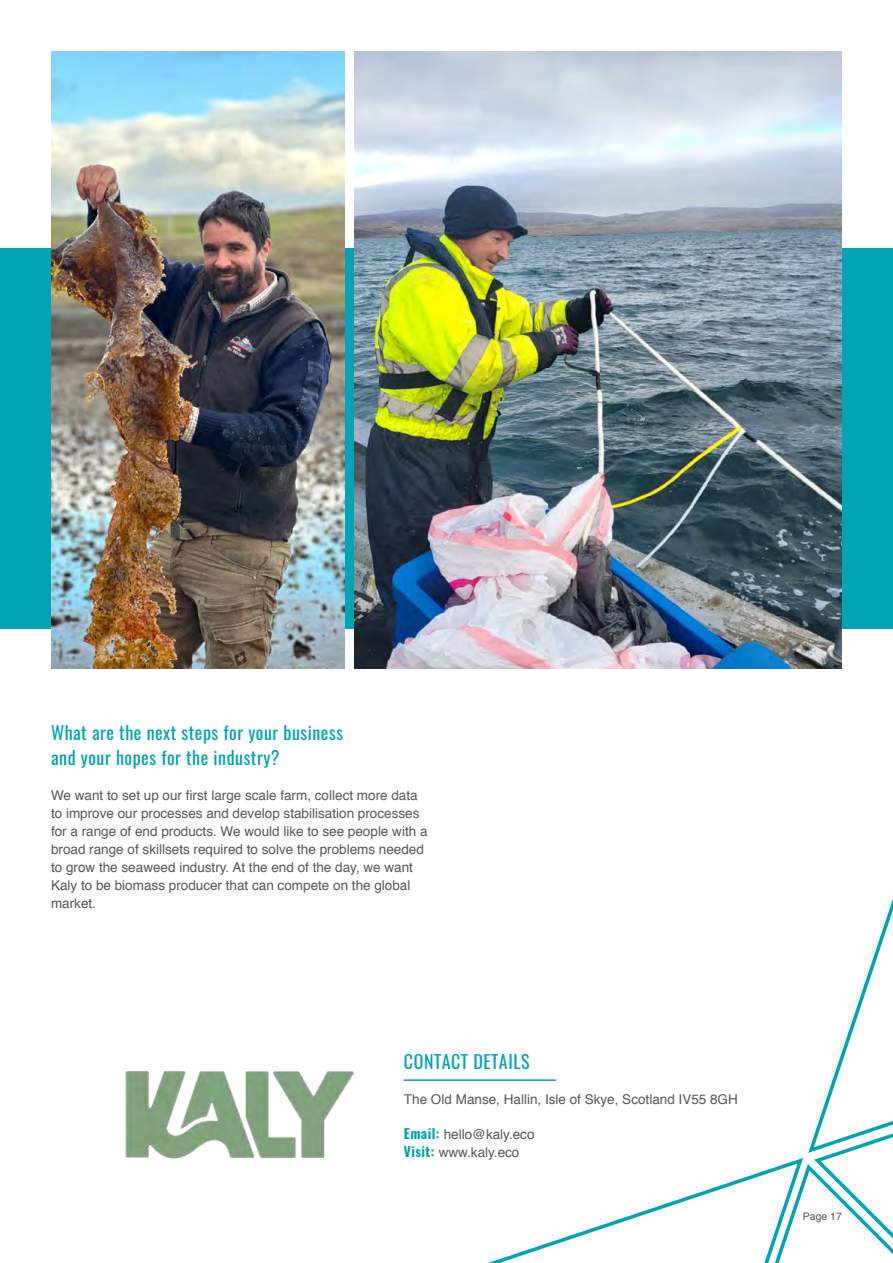
<style>
.page{position:relative;width:893px;height:1263px;background:#fff}
.page>*{position:absolute;margin:0;border:0;box-sizing:border-box;transform-origin:0 0}
.t1{font:18px/25.5px "Oswald";letter-spacing:.03em;color:#00a4b4}
.t2{font:13.5px/18px "Helvetica";color:#575756}
.t3{font:10.5px "Helvetica";color:#575756}
.s1{font-family:"Oswald";font-weight:700;color:#00a4b4}
</style>
<div class="page">
<hr style="left:404px;top:1079px;width:151px;height:2px;background:#00a4b4">
<div style="left:0;top:248px;width:893px;height:381px;background:#00a4b4"></div>
<img style="left:51px;top:51px;width:293px;height:617px">
<img style="left:354px;top:51px;width:488px;height:617px">
<img style="left:125px;top:1071px;width:229px;height:88px">
<svg style="left:805px;top:899px;width:88px;height:355px"></svg>
<svg style="left:351px;top:1156px;width:454px;height:107px"></svg>
<h1 class="t1" style="left:51px;top:720px;width:294px">What are the next steps for your business and your hopes for the industry?</h1>
<p class="t2" style="left:51px;top:787px;width:368px">We want to set up our first large scale farm, collect more data</p>
<p class="t2" style="left:51px;top:805px;width:378px">to improve our processes and develop stabilisation processes for a range of end products. We would like to see people with a broad range of skillsets required to solve the problems needed to grow the seaweed industry. At the end of the day, we want Kaly to be biomass producer that can compete on the global market.</p>
<p class="t1" style="left:404px;top:1049px;width:127px">CONTACT DETAILS</p>
<p class="t2" style="left:404px;top:1091px;width:335px">The Old Manse, Hallin, Isle of Skye, Scotland IV55 8GH</p>
<p class="t2" style="left:404px;top:1126px;width:132px"><span class="s1">Email:</span> hello@kaly.eco<br><span class="s1">Visit:</span> www.kaly.eco</p>
<p class="t3" style="left:803px;top:1209px;width:41px">Page 17</p>
</div>
